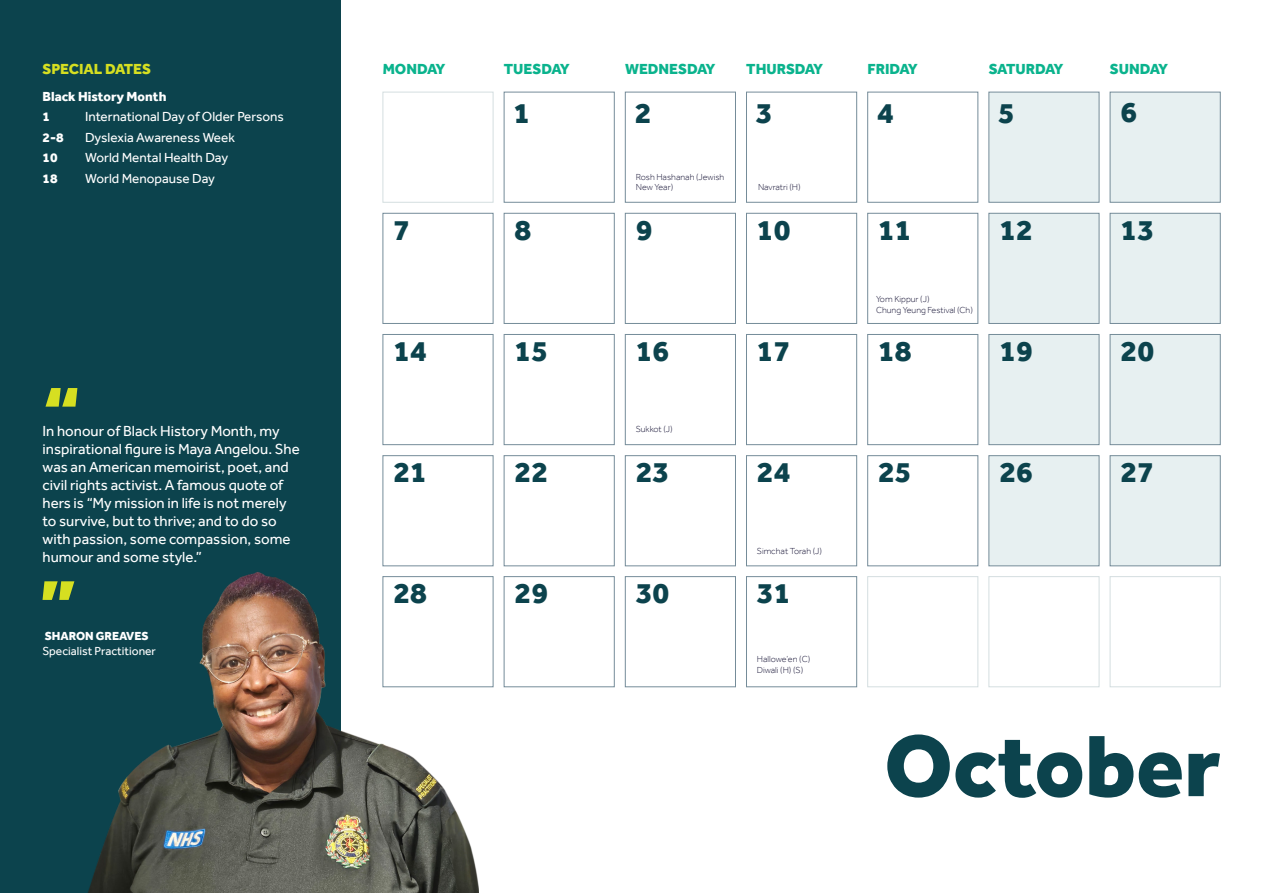
<style>
.page{position:relative;width:1263px;height:893px;background:#fff}
.page>*{position:absolute;margin:0;border:0;box-sizing:border-box;transform-origin:0 0}
.t1{font:800 90px "Effra";color:#0c434d}
.t2{font:800 30px "Effra";color:#0c434d}
.t3{font:15px/18px "Effra";color:#fff}
.t4{font:800 15px "Effra";color:#0ab38d}
.t5{font:800 15px "Effra";color:#d6df21}
.t6{font:13.5px "Effra";color:#fff}
.t7{font:800 13.5px "Effra";color:#fff}
.t8{font:12px/14.4px "Effra";color:#fff}
.t9{font:300 9px/10.8px "Effra";color:#141133}
.s1{font-weight:800}
</style>
<div class="page">
<div style="left:0;top:0;width:340px;height:893px;background:#0c434d"></div>
<svg style="left:46px;top:388px;width:31px;height:19px"></svg>
<svg style="left:43px;top:581px;width:31px;height:19px"></svg>
<div style="left:1110px;top:576px;width:110px;height:111px;background:#fff;border:1px solid #d4dee0"></div>
<div style="left:1110px;top:455px;width:110px;height:111px;background:#e7f0f1;border:1px solid #758c99"></div>
<div style="left:1110px;top:334px;width:110px;height:111px;background:#e7f0f1;border:1px solid #758c99"></div>
<div style="left:1110px;top:213px;width:110px;height:111px;background:#e7f0f1;border:1px solid #758c99"></div>
<div style="left:1110px;top:92px;width:110px;height:110px;background:#e7f0f1;border:1px solid #758c99"></div>
<div style="left:867px;top:576px;width:111px;height:111px;background:#fff;border:1px solid #d4dee0"></div>
<div style="left:867px;top:455px;width:111px;height:111px;background:#fff;border:1px solid #758c99"></div>
<div style="left:867px;top:334px;width:111px;height:111px;background:#fff;border:1px solid #758c99"></div>
<div style="left:867px;top:213px;width:111px;height:111px;background:#fff;border:1px solid #758c99"></div>
<div style="left:867px;top:92px;width:111px;height:110px;background:#fff;border:1px solid #758c99"></div>
<div style="left:625px;top:576px;width:111px;height:111px;background:#fff;border:1px solid #758c99"></div>
<div style="left:625px;top:455px;width:111px;height:111px;background:#fff;border:1px solid #758c99"></div>
<div style="left:625px;top:334px;width:111px;height:111px;background:#fff;border:1px solid #758c99"></div>
<div style="left:625px;top:213px;width:111px;height:111px;background:#fff;border:1px solid #758c99"></div>
<div style="left:625px;top:92px;width:111px;height:110px;background:#fff;border:1px solid #758c99"></div>
<div style="left:989px;top:576px;width:110px;height:111px;background:#fff;border:1px solid #d4dee0"></div>
<div style="left:989px;top:455px;width:110px;height:111px;background:#e7f0f1;border:1px solid #758c99"></div>
<div style="left:989px;top:334px;width:110px;height:111px;background:#e7f0f1;border:1px solid #758c99"></div>
<div style="left:989px;top:213px;width:110px;height:111px;background:#e7f0f1;border:1px solid #758c99"></div>
<div style="left:989px;top:92px;width:110px;height:110px;background:#e7f0f1"></div>
<div style="left:746px;top:576px;width:111px;height:111px;background:#fff;border:1px solid #758c99"></div>
<div style="left:746px;top:455px;width:111px;height:111px;background:#fff;border:1px solid #758c99"></div>
<div style="left:746px;top:334px;width:111px;height:111px;background:#fff;border:1px solid #758c99"></div>
<div style="left:746px;top:213px;width:111px;height:111px;background:#fff;border:1px solid #758c99"></div>
<div style="left:746px;top:92px;width:111px;height:110px;background:#fff;border:1px solid #758c99"></div>
<div style="left:504px;top:576px;width:110px;height:111px;background:#fff;border:1px solid #758c99"></div>
<div style="left:504px;top:455px;width:110px;height:111px;background:#fff;border:1px solid #758c99"></div>
<div style="left:504px;top:334px;width:110px;height:111px;background:#fff;border:1px solid #758c99"></div>
<div style="left:504px;top:213px;width:110px;height:111px;background:#fff;border:1px solid #758c99"></div>
<div style="left:504px;top:92px;width:110px;height:110px;background:#fff;border:1px solid #758c99"></div>
<div style="left:383px;top:455px;width:110px;height:111px;background:#fff;border:1px solid #758c99"></div>
<div style="left:383px;top:334px;width:110px;height:111px;background:#fff;border:1px solid #758c99"></div>
<div style="left:383px;top:213px;width:110px;height:111px;background:#fff;border:1px solid #758c99"></div>
<div style="left:383px;top:92px;width:110px;height:110px;background:#fff;border:1px solid #d4dee0"></div>
<img style="left:88px;top:557px;width:390px;height:336px">
<p class="t5" style="left:43px;top:60px;width:110px">SPECIAL DATES</p>
<p class="t7" style="left:43px;top:88px;width:126px">Black History Month</p>
<p class="t7" style="left:43px;top:109px;width:9px">1</p>
<p class="t6" style="left:85px;top:109px;width:200px">International Day of Older Persons</p>
<p class="t7" style="left:43px;top:129px;width:23px">2-8</p>
<p class="t6" style="left:85px;top:129px;width:151px">Dyslexia Awareness Week</p>
<p class="t7" style="left:43px;top:150px;width:17px">10</p>
<p class="t6" style="left:85px;top:150px;width:145px">World Mental Health Day</p>
<p class="t7" style="left:43px;top:170px;width:17px">18</p>
<p class="t6" style="left:85px;top:170px;width:131px">World Menopause Day</p>
<p class="t3" style="left:43px;top:421px;width:259px">In honour of Black History Month, my inspirational figure is Maya Angelou. She was an American memoirist, poet, and civil rights activist. A famous quote of hers is “My mission in life is not merely to survive, but to thrive; and to do so with passion, some compassion, some humour and some style.”</p>
<p class="t8" style="left:43px;top:629px;width:115px"><span class="s1">SHARON GREAVES<br></span>Specialist Practitioner</p>
<p class="t4" style="left:383px;top:60px;width:64px">MONDAY</p>
<p class="t4" style="left:504px;top:60px;width:67px">TUESDAY</p>
<p class="t4" style="left:625px;top:60px;width:92px">WEDNESDAY</p>
<p class="t4" style="left:746px;top:60px;width:79px">THURSDAY</p>
<p class="t4" style="left:867px;top:60px;width:52px">FRIDAY</p>
<p class="t4" style="left:989px;top:60px;width:76px">SATURDAY</p>
<p class="t4" style="left:1110px;top:60px;width:60px">SUNDAY</p>
<p class="t2" style="left:513px;top:95px;width:18px">1</p>
<p class="t2" style="left:635px;top:95px;width:18px">2</p>
<p class="t2" style="left:756px;top:95px;width:18px">3</p>
<p class="t2" style="left:877px;top:95px;width:18px">4</p>
<p class="t2" style="left:998px;top:95px;width:18px">5</p>
<p class="t2" style="left:1120px;top:94px;width:18px">6</p>
<p class="t9" style="left:636px;top:171px;width:90px">Rosh Hashanah (Jewish<br>New Year)</p>
<p class="t9" style="left:758px;top:182px;width:44px">Navratri (H)</p>
<p class="t2" style="left:393px;top:212px;width:18px">7</p>
<p class="t2" style="left:514px;top:212px;width:18px">8</p>
<p class="t2" style="left:636px;top:212px;width:18px">9</p>
<p class="t2" style="left:757px;top:212px;width:35px">10</p>
<p class="t2" style="left:878px;top:212px;width:35px">11</p>
<p class="t2" style="left:999px;top:212px;width:35px">12</p>
<p class="t2" style="left:1120px;top:212px;width:35px">13</p>
<p class="t9" style="left:876px;top:294px;width:55px">Yom Kippur (J)</p>
<p class="t9" style="left:876px;top:304px;width:98px">Chung Yeung Festival (Ch)</p>
<p class="t2" style="left:393px;top:333px;width:35px">14</p>
<p class="t2" style="left:514px;top:333px;width:35px">15</p>
<p class="t2" style="left:636px;top:333px;width:35px">16</p>
<p class="t2" style="left:757px;top:333px;width:35px">17</p>
<p class="t2" style="left:878px;top:333px;width:35px">18</p>
<p class="t2" style="left:999px;top:333px;width:35px">19</p>
<p class="t2" style="left:1120px;top:333px;width:35px">20</p>
<p class="t9" style="left:636px;top:424px;width:38px">Sukkot (J)</p>
<p class="t2" style="left:393px;top:454px;width:35px">21</p>
<p class="t2" style="left:514px;top:454px;width:35px">22</p>
<p class="t2" style="left:636px;top:454px;width:35px">23</p>
<p class="t2" style="left:757px;top:454px;width:35px">24</p>
<p class="t2" style="left:878px;top:454px;width:35px">25</p>
<p class="t2" style="left:999px;top:454px;width:35px">26</p>
<p class="t2" style="left:1120px;top:454px;width:35px">27</p>
<p class="t9" style="left:757px;top:546px;width:67px">Simchat Torah (J)</p>
<p class="t2" style="left:393px;top:575px;width:35px">28</p>
<p class="t2" style="left:514px;top:575px;width:35px">29</p>
<p class="t2" style="left:636px;top:575px;width:35px">30</p>
<p class="t2" style="left:757px;top:575px;width:35px">31</p>
<p class="t9" style="left:757px;top:653px;width:55px">Hallowe’en (C)</p>
<p class="t9" style="left:757px;top:664px;width:48px">Diwali (H) (S)</p>
<p class="t1" style="left:884px;top:712px;width:338px">October</p>
</div>
